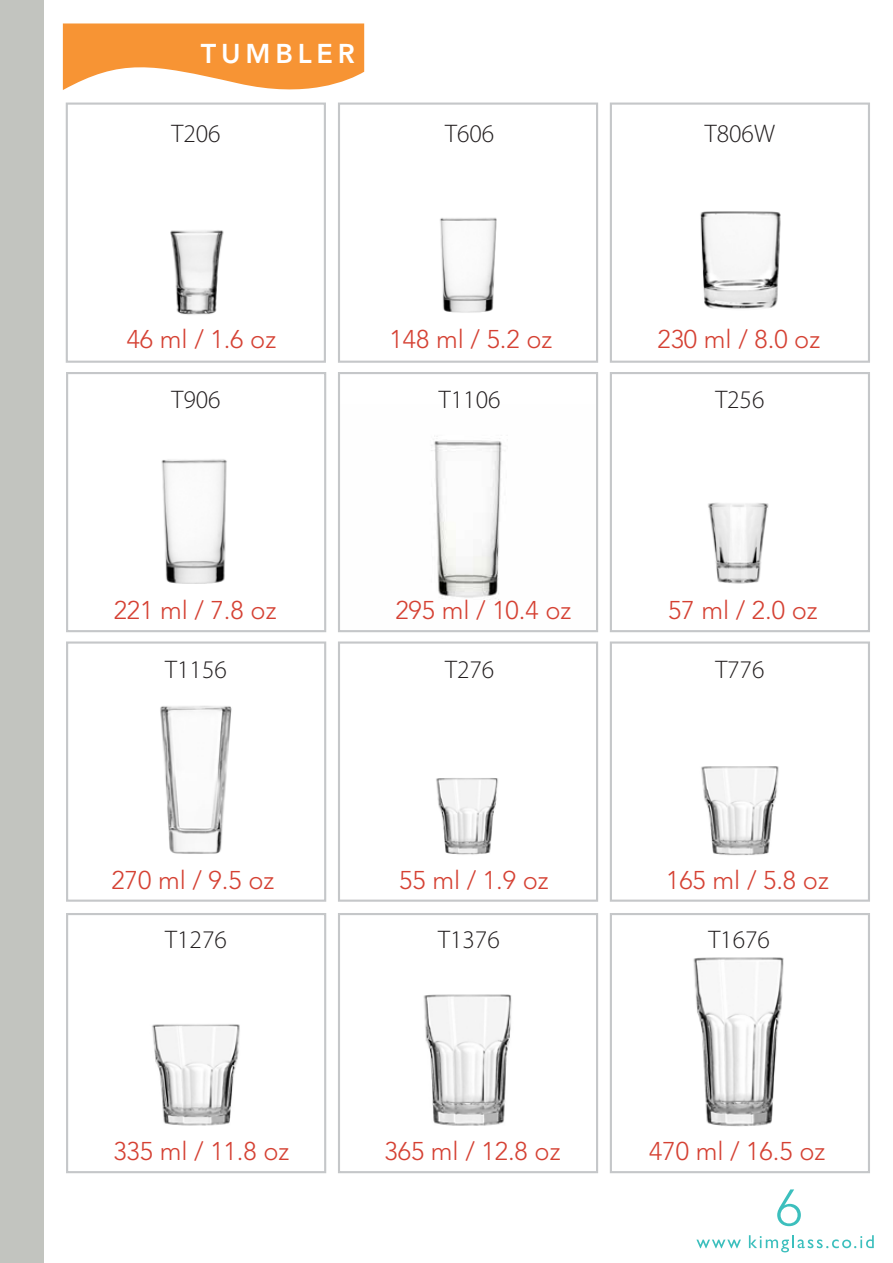
<style>
.page{position:relative;width:893px;height:1263px;background:#fff}
.page>*{position:absolute;margin:0;border:0;box-sizing:border-box;transform-origin:0 0}
.t1{font:300 51px "Avenir LT Std";color:#3cbfbd}
.t2{font:800 27px "Avenir LT Std";letter-spacing:.18em;color:#fff}
.t3{font:300 25.5px "Avenir LT Std";color:#d54133}
.t4{font:300 25.5px "Myriad Pro";color:#231f20}
</style>
<div class="page">
<img style="left:161px;top:459px;width:66px;height:125px">
<img style="left:160px;top:706px;width:72px;height:148px">
<img style="left:436px;top:778px;width:62px;height:77px">
<img style="left:701px;top:766px;width:78px;height:90px">
<img style="left:431px;top:436px;width:71px;height:164px">
<img style="left:708px;top:502px;width:61px;height:82px">
<img style="left:440px;top:217px;width:57px;height:96px">
<img style="left:700px;top:211px;width:81px;height:98px">
<img style="left:67px;top:1024px;width:258px;height:150px">
<img style="left:338px;top:994px;width:258px;height:180px">
<img style="left:610px;top:957px;width:258px;height:217px">
<img style="left:170px;top:230px;width:54px;height:85px">
<div style="left:338px;top:103px;width:260px;height:260px;border:2px solid #c5c7c9"></div>
<div style="left:66px;top:103px;width:260px;height:260px;border:2px solid #c5c7c9"></div>
<div style="left:610px;top:103px;width:260px;height:260px;border:2px solid #c5c7c9"></div>
<div style="left:66px;top:372px;width:260px;height:260px;border:2px solid #c5c7c9"></div>
<div style="left:338px;top:372px;width:260px;height:260px;border:2px solid #c5c7c9"></div>
<div style="left:610px;top:372px;width:260px;height:260px;border:2px solid #c5c7c9"></div>
<div style="left:66px;top:641px;width:260px;height:261px;border:2px solid #c5c7c9"></div>
<div style="left:338px;top:641px;width:260px;height:261px;border:2px solid #c5c7c9"></div>
<div style="left:610px;top:641px;width:260px;height:261px;border:2px solid #c5c7c9"></div>
<div style="left:66px;top:913px;width:260px;height:260px;border:2px solid #c5c7c9"></div>
<div style="left:338px;top:913px;width:260px;height:260px;border:2px solid #c5c7c9"></div>
<div style="left:610px;top:913px;width:260px;height:260px;border:2px solid #c5c7c9"></div>
<svg style="left:696px;top:1239px;width:45px;height:9px"></svg>
<svg style="left:749px;top:1235px;width:125px;height:17px"></svg>
<svg style="left:63px;top:23px;width:301px;height:67px"></svg>
<div style="left:0;top:0;width:43px;height:1263px;background:#c2c4bf"></div>
<p class="t2" style="left:201px;top:38px;width:156px">TUMBLER</p>
<p class="t4" style="left:172px;top:119px;width:51px">T206</p>
<p class="t4" style="left:445px;top:119px;width:51px">T606</p>
<p class="t4" style="left:705px;top:119px;width:72px">T806W</p>
<p class="t3" style="left:127px;top:324px;width:151px">46 ml / 1.6 oz</p>
<p class="t3" style="left:390px;top:324px;width:164px">148 ml / 5.2 oz</p>
<p class="t3" style="left:657px;top:324px;width:164px">230 ml / 8.0 oz</p>
<p class="t4" style="left:172px;top:386px;width:51px">T906</p>
<p class="t4" style="left:439px;top:386px;width:63px">T1106</p>
<p class="t4" style="left:715px;top:386px;width:51px">T256</p>
<p class="t3" style="left:114px;top:595px;width:164px">221 ml / 7.8 oz</p>
<p class="t3" style="left:395px;top:595px;width:178px">295 ml / 10.4 oz</p>
<p class="t3" style="left:668px;top:595px;width:151px">57 ml / 2.0 oz</p>
<p class="t4" style="left:165px;top:656px;width:63px">T1156</p>
<p class="t4" style="left:445px;top:656px;width:51px">T276</p>
<p class="t4" style="left:715px;top:656px;width:51px">T776</p>
<p class="t3" style="left:112px;top:865px;width:164px">270 ml / 9.5 oz</p>
<p class="t3" style="left:399px;top:865px;width:151px">55 ml / 1.9 oz</p>
<p class="t3" style="left:666px;top:865px;width:164px">165 ml / 5.8 oz</p>
<p class="t4" style="left:165px;top:926px;width:63px">T1276</p>
<p class="t4" style="left:438px;top:926px;width:63px">T1376</p>
<p class="t4" style="left:708px;top:926px;width:63px">T1676</p>
<p class="t3" style="left:113px;top:1136px;width:178px">335 ml / 11.8 oz</p>
<p class="t3" style="left:384px;top:1136px;width:178px">365 ml / 12.8 oz</p>
<p class="t3" style="left:649px;top:1136px;width:178px">470 ml / 16.5 oz</p>
<h1 class="t1" style="left:776px;top:1178px;width:28px">6</h1>
</div>
